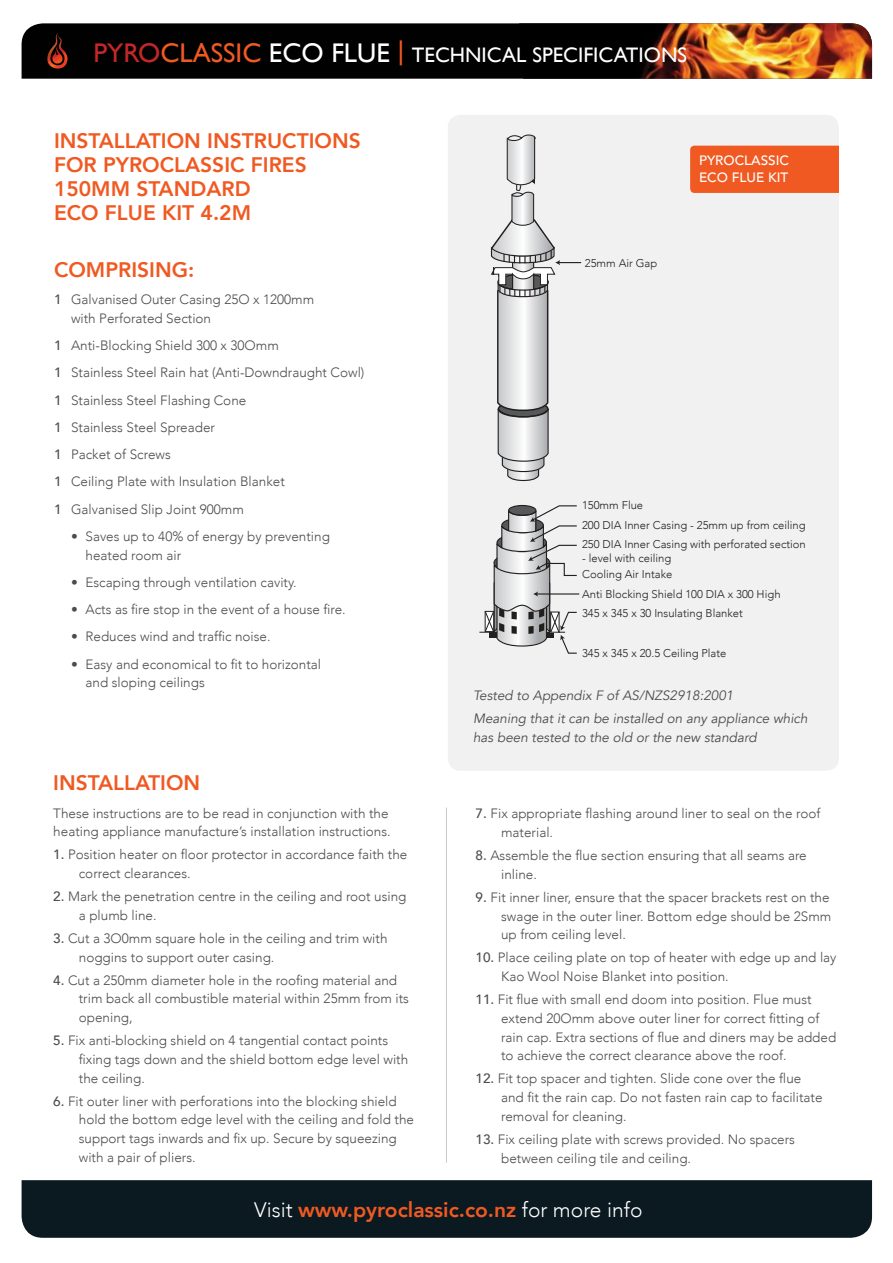
<style>
.page{position:relative;width:893px;height:1263px;background:#fff}
.page>*{position:absolute;margin:0;border:0;box-sizing:border-box;transform-origin:0 0}
.t1{font:800 21px/24px "Avenir";color:#f05a22}
.t2{font:21px "Gill Sans";color:#fff}
.t3{font:300 13.5px/18.8px "Avenir";color:#4c4c4e}
.t4{font:italic 13.5px/23px "Avenir";color:#4c4c4e}
.t5{font:500 13.5px/16.2px "Avenir";color:#fff}
.t6{font:300 11.25px/19.2px "Avenir";color:#221f1f}
.s1{font-size:27px;color:#c52726}
.s2{font-size:27px;color:#f05a22}
.s3{font-size:27px}
.s4{font-weight:500}
.s5{font-weight:300;color:#fff}
</style>
<div class="page">
<div style="left:22px;top:23px;width:497px;height:56px;background:#020101"></div>
<img style="left:519px;top:23px;width:353px;height:56px">
<img style="left:47px;top:33px;width:21px;height:36px">
<div style="left:448px;top:115px;width:391px;height:656px;background:#f1f1f2;border-radius:13px"></div>
<hr style="left:479px;top:632px;width:86px;height:1px;background:#221f1f">
<svg style="left:490px;top:134px;width:91px;height:347px"></svg>
<hr style="left:536px;top:593px;width:43px;height:1px;background:#221f1f">
<svg style="left:484px;top:505px;width:94px;height:149px"></svg>
<div style="left:690px;top:146px;width:149px;height:47px;background:#f05a22"></div>
<div style="left:22px;top:1180px;width:850px;height:58px;background:#0b1921"></div>
<hr style="left:446px;top:807px;width:1px;height:356px;background:#c6c8ca">
<h1 class="t2" style="left:94px;top:46px;width:595px"><span class="s1">PYRO</span><span class="s2">CLASSIC</span> <span class="s3">ECO FLUE</span> <span class="s2">|</span> TECHNICAL SPECIFICATIONS</h1>
<h1 class="t1" style="left:54px;top:130px;width:308px">INSTALLATION INSTRUCTIONS<br>FOR PYROCLASSIC FIRES<br>150MM STANDARD<br>ECO FLUE KIT 4.2M</h1>
<p class="t5" style="left:699px;top:153px;width:92px">PYROCLASSIC<br>ECO FLUE KIT</p>
<h1 class="t1" style="left:54px;top:259px;width:142px">COMPRISING:</h1>
<p class="t3" style="left:71px;top:290px;width:245px;text-indent:-17px"><span class="s4">1</span> Galvanised Outer Casing 25O x 1200mm with Perforated Section</p>
<p class="t3" style="left:54px;top:332px;width:312px;line-height:27.3px"><span class="s4">1</span> Anti-Blocking Shield 300 x 30Omm<br><span class="s4">1</span> Stainless Steel Rain hat (Anti-Downdraught Cowl)<br><span class="s4">1</span> Stainless Steel Flashing Cone<br><span class="s4">1</span> Stainless Steel Spreader<br><span class="s4">1</span> Packet of Screws<br><span class="s4">1</span> Ceiling Plate with Insulation Blanket<br><span class="s4">1</span> Galvanised Slip Joint 900mm</p>
<p class="t3" style="left:85px;top:527px;width:246px;text-indent:-14px">• Saves up to 40% of energy by preventing heated room air</p>
<p class="t3" style="left:71px;top:573px;width:227px">• Escaping through ventilation cavity.</p>
<p class="t3" style="left:71px;top:600px;width:276px">• Acts as fire stop in the event of a house fire.</p>
<p class="t3" style="left:71px;top:627px;width:201px">• Reduces wind and traffic noise.</p>
<p class="t3" style="left:85px;top:655px;width:237px;text-indent:-14px">• Easy and economical to fit to horizontal and sloping ceilings</p>
<h1 class="t1" style="left:53px;top:773px;width:149px">INSTALLATION</h1>
<p class="t3" style="left:53px;top:804px;width:339px">These instructions are to be read in conjunction with the heating appliance manufacture’s installation instructions.</p>
<p class="t3" style="left:79px;top:845px;width:330px;text-indent:-26px"><span class="s4">1.</span> Position heater on floor protector in accordance faith the correct clearances.</p>
<p class="t3" style="left:79px;top:888px;width:329px;text-indent:-26px"><span class="s4">2.</span> Mark the penetration centre in the ceiling and root using a plumb line.</p>
<p class="t3" style="left:79px;top:930px;width:310px;text-indent:-26px"><span class="s4">3.</span> Cut a 3O0mm square hole in the ceiling and trim with noggins to support outer casing.</p>
<p class="t3" style="left:79px;top:970px;width:332px;text-indent:-26px"><span class="s4">4.</span> Cut a 250mm diameter hole in the roofing material and trim back all combustible material within 25mm from its opening,</p>
<p class="t3" style="left:79px;top:1032px;width:331px;text-indent:-26px"><span class="s4">5.</span> Fix anti-blocking shield on 4 tangential contact points fixing tags down and the shield bottom edge level with the ceiling.</p>
<p class="t3" style="left:79px;top:1092px;width:337px;text-indent:-26px"><span class="s4">6.</span> Fit outer liner with perforations into the blocking shield hold the bottom edge level with the ceiling and fold the support tags inwards and fix up. Secure by squeezing with a pair of pliers.</p>
<p class="t6" style="left:585px;top:254px;width:74px">25mm Air Gap</p>
<p class="t6" style="left:582px;top:496px;width:63px">150mm Flue</p>
<p class="t6" style="left:582px;top:516px;width:225px">200 DIA Inner Casing - 25mm up from ceiling</p>
<p class="t6" style="left:582px;top:535px;width:225px">250 DIA Inner Casing with perforated section</p>
<p class="t6" style="left:582px;top:548px;width:91px">- level with ceiling</p>
<p class="t6" style="left:582px;top:566px;width:200px">Cooling Air Intake<br>Anti Blocking Shield 100 DIA x 300 High<br>345 x 345 x 30 Insulating Blanket</p>
<p class="t6" style="left:582px;top:644px;width:146px">345 x 345 x 20.5 Ceiling Plate</p>
<p class="t4" style="left:473px;top:685px;width:336px">Tested to Appendix F of AS/NZS2918:2001<br>Meaning that it can be installed on any appliance which</p>
<p class="t4" style="left:473px;top:727px;width:285px">has been tested to the old or the new standard</p>
<p class="t3" style="left:501px;top:804px;width:321px;text-indent:-26px"><span class="s4">7.</span> Fix appropriate flashing around liner to seal on the roof material.</p>
<p class="t3" style="left:501px;top:846px;width:307px;text-indent:-26px"><span class="s4">8.</span> Assemble the flue section ensuring that all seams are inline.</p>
<p class="t3" style="left:501px;top:889px;width:332px;text-indent:-26px"><span class="s4">9.</span> Fit inner liner, ensure that the spacer brackets rest on the swage in the outer liner. Bottom edge should be 2Smm up from ceiling level.</p>
<p class="t3" style="left:501px;top:948px;width:337px;text-indent:-26px"><span class="s4">10.</span> Place ceiling plate on top of heater with edge up and lay<br>Kao Wool Noise Blanket into position.</p>
<p class="t3" style="left:501px;top:990px;width:337px;text-indent:-26px"><span class="s4">11.</span> Fit flue with small end doom into position. Flue must extend 20Omm above outer liner for correct fitting of rain cap. Extra sections of flue and diners may be added to achieve the correct clearance above the roof.</p>
<p class="t3" style="left:501px;top:1069px;width:323px;text-indent:-26px"><span class="s4">12.</span> Fit top spacer and tighten. Slide cone over the flue and fit the rain cap. Do not fasten rain cap to facilitate removal for cleaning.</p>
<p class="t3" style="left:501px;top:1130px;width:295px;text-indent:-26px"><span class="s4">13.</span> Fix ceiling plate with screws provided. No spacers between ceiling tile and ceiling.</p>
<h1 class="t1" style="left:254px;top:1199px;width:390px"><span class="s5">Visit</span> www.pyroclassic.co.nz <span class="s5">for more info</span></h1>
</div>
